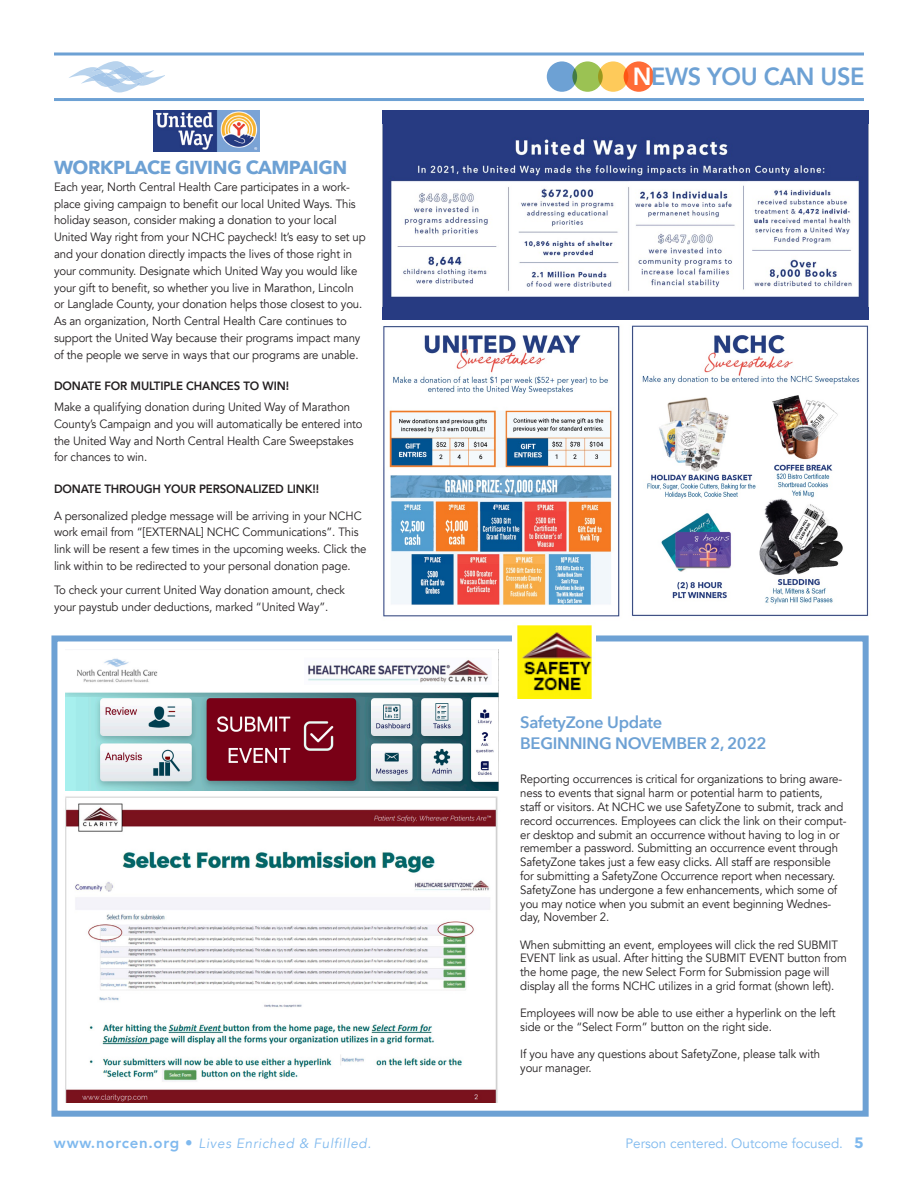
<style>
.page{position:relative;width:918px;height:1188px;background:#fff}
.page>*{position:absolute;margin:0;border:0;box-sizing:border-box;transform-origin:0 0}
.t1{font:800 24.75px "Avenir";letter-spacing:-.02em;color:#6da1d4;scale:.95 1}
._1-Header{font:700 18.75px "Avenir Next";letter-spacing:-.02em;color:#6da1d4}
._1-Header-2{font:600 16.5px "Avenir Next";letter-spacing:-.02em;color:#6da1d4}
.t2{font:italic 13.5px "Avenir";letter-spacing:.05em;color:#7fb9ee}
.t3{font:13.5px "Avenir";color:#7fb9ee}
._3-BodyCopy{font:12px/16.8px "Avenir";letter-spacing:-.01em;color:#231f20;scale:.95 1}
._3-BodyCopy-2{font:800 12px "Avenir";letter-spacing:-.01em;color:#231f20;scale:.95 1}
.s1{color:#fff}
.s2{font-weight:800;font-style:normal;font-size:15px}
.s3{font-family:"Avenir Next";font-weight:700;font-size:15px}
</style>
<div class="page">
<svg style="left:69px;top:61px;width:96px;height:31px"></svg>
<svg style="left:54px;top:52px;width:810px;height:4px;background:#91b8de"></svg>
<hr style="left:54px;top:98px;width:810px;height:3px;background:#6da1d4">
<div style="left:624px;top:61px;width:30px;height:31px;background:#ff6c37;border-radius:50%"></div>
<div style="left:598px;top:61px;width:30px;height:31px;background:#feca5a;border-radius:50%"></div>
<div style="left:572px;top:61px;width:31px;height:31px;background:#9bc253;border-radius:50%"></div>
<div style="left:547px;top:61px;width:30px;height:31px;background:#6da1d4;border-radius:50%"></div>
<div style="left:51px;top:635px;width:818px;height:482px;border:6px solid #6da1d4"></div>
<img style="left:65px;top:796px;width:433px;height:307px">
<img style="left:65px;top:696px;width:434px;height:95px">
<img style="left:65px;top:649px;width:434px;height:47px">
<img style="left:513px;top:625px;width:83px;height:73px">
<div style="left:383px;top:110px;width:486px;height:213px;background:#273b82"></div>
<img style="left:390px;top:124px;width:479px;height:182px">
<img style="left:383px;top:320px;width:486px;height:297px">
<img style="left:153px;top:110px;width:106px;height:42px">
<p class="_1-Header" style="left:54px;top:151px;width:295px">WORKPLACE GIVING CAMPAIGN</p>
<p class="_3-BodyCopy" style="left:54px;top:179px;width:330px">Each year, North Central Health Care participates in a work&shy;place giving campaign to benefit our local United Ways. This holiday season, consider making a donation to your local United Way right from your NCHC paycheck! It’s easy to set up and your donation directly impacts the lives of those right in your community. Designate which United Way you would like your gift to benefit, so whether you live in Marathon, Lincoln or Langlade County, your donation helps those closest to you.<br>As an organization, North Central Health Care continues to support the United Way because their programs impact many of the people we serve in ways that our programs are unable.</p>
<p class="_3-BodyCopy-2" style="left:54px;top:377px;width:249px">DONATE FOR MULTIPLE CHANCES TO WIN!</p>
<p class="_3-BodyCopy" style="left:54px;top:399px;width:326px">Make a qualifying donation during United Way of Marathon County’s Campaign and you will automatically be entered into the United Way and North Central Health Care Sweepstakes for chances to win.</p>
<p class="_3-BodyCopy-2" style="left:54px;top:479px;width:281px">DONATE THROUGH YOUR PERSONALIZED LINK!!</p>
<p class="_3-BodyCopy" style="left:54px;top:507px;width:331px">A personalized pledge message will be arriving in your NCHC work email from “[EXTERNAL] NCHC Communications”. This link will be resent a few times in the upcoming weeks. Click the link within to be redirected to your personal donation page.</p>
<p class="_3-BodyCopy" style="left:54px;top:582px;width:308px">To check your current United Way donation amount, check your paystub under deductions, marked “United Way”.</p>
<h1 class="t1" style="left:633px;top:58px;width:246px"><span class="s1">N</span>EWS YOU CAN USE</h1>
<p class="_1-Header-2" style="left:520px;top:708px;width:143px">SafetyZone Update</p>
<p class="_1-Header-2" style="left:520px;top:729px;width:248px">BEGINNING NOVEMBER 2, 2022</p>
<p class="_3-BodyCopy" style="left:520px;top:773px;width:345px;line-height:13.8px">Reporting occurrences is critical for organizations to bring aware&shy;ness to events that signal harm or potential harm to patients,<br>staff or visitors. At NCHC we use SafetyZone to submit, track and record occurrences. Employees can click the link on their comput&shy;er desktop and submit an occurrence without having to log in or remember a password. Submitting an occurrence event through SafetyZone takes just a few easy clicks. All staff are responsible for submitting a SafetyZone Occurrence report when necessary.<br>SafetyZone has undergone a few enhancements, which some of you may notice when you submit an event beginning Wednes&shy;day, November 2.</p>
<p class="_3-BodyCopy" style="left:520px;top:938px;width:345px;line-height:13.8px">When submitting an event, employees will click the red SUBMIT EVENT link as usual. After hitting the SUBMIT EVENT button from the home page, the new Select Form for Submission page will display all the forms NCHC utilizes in a grid format (shown left).</p>
<p class="_3-BodyCopy" style="left:520px;top:1007px;width:333px;line-height:13.8px">Employees will now be able to use either a hyperlink on the left side or the “Select Form” button on the right side.</p>
<p class="_3-BodyCopy" style="left:520px;top:1048px;width:317px;line-height:13.8px">If you have any questions about SafetyZone, please talk with your manager.</p>
<p class="t2" style="left:54px;top:1136px;width:319px"><span class="s2">www.norcen.org •</span> Lives Enriched &amp; Fulfilled.</p>
<p class="t3" style="left:626px;top:1136px;width:240px">Person centered. Outcome focused. <span class="s3">5</span></p>
</div>
